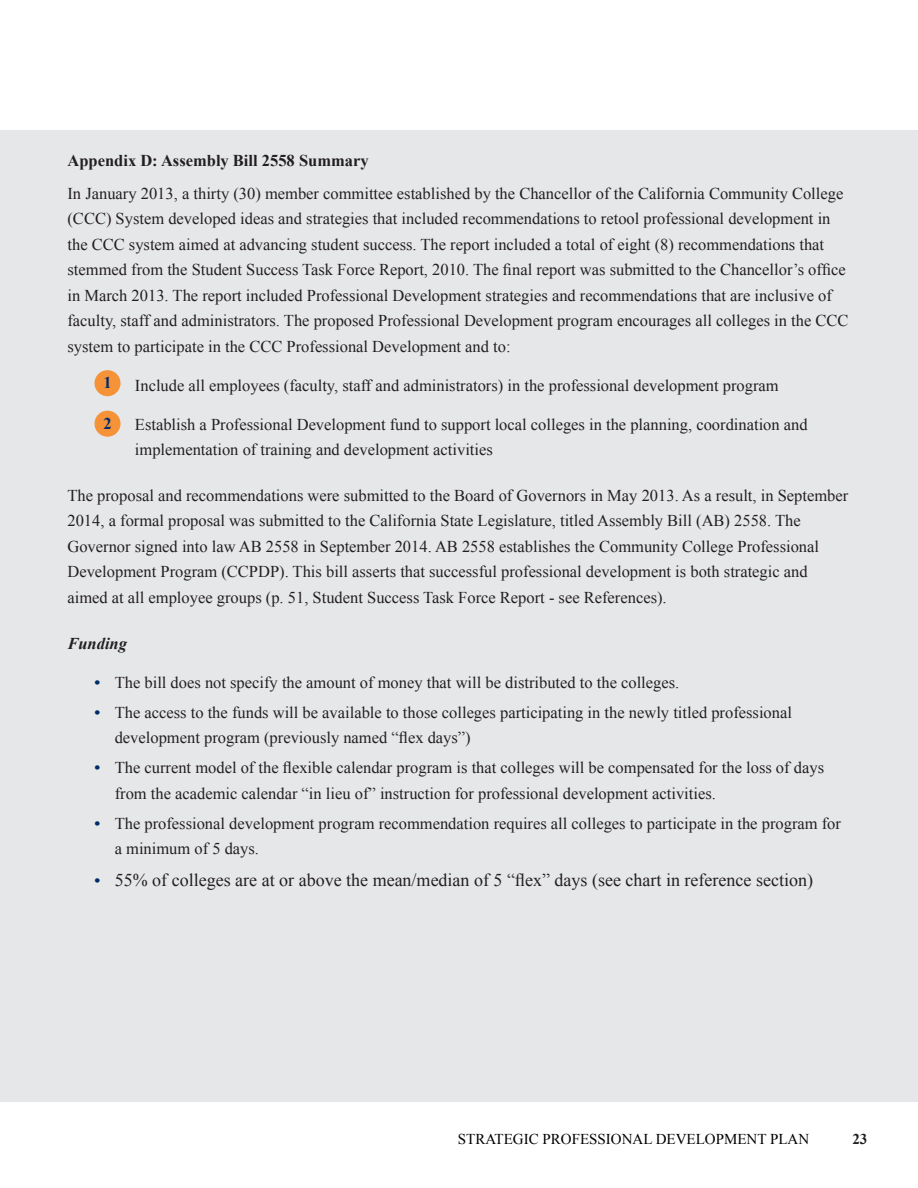
<style>
.page{position:relative;width:918px;height:1188px;background:#fff}
.page>*{position:absolute;margin:0;border:0;box-sizing:border-box;transform-origin:0 0}
.t1{font:18px "Times New Roman";color:#231f20}
.t2{font:16.5px/25.5px "Times New Roman";color:#231f20}
.t3{font:700 16.5px "Times New Roman";color:#231f20}
.t4{font:italic 700 16.5px "Times New Roman";color:#231f20}
.t5{font:700 16.5px "Times New Roman";color:#002c6b}
.t6{font:15px "Times New Roman";color:#000}
.t7{font:700 15px "Times New Roman";color:#231f20}
.s1{font-weight:700;color:#002d6a}
.s2{font-weight:700;font-size:16.5px;color:#002d6a}
</style>
<div class="page">
<div style="left:0;top:130px;width:918px;height:972px;background:#e6e7e9"></div>
<div style="left:95px;top:370px;width:26px;height:26px;background:#f69238;border-radius:50%"></div>
<div style="left:95px;top:411px;width:26px;height:26px;background:#f69238;border-radius:50%"></div>
<h3 class="t3" style="left:68px;top:149px;width:303px">Appendix D: Assembly Bill 2558 Summary</h3>
<p class="t2" style="left:68px;top:180px;width:783px">In January 2013, a thirty (30) member committee established by the Chancellor of the California Community College (CCC) System developed ideas and strategies that included recommendations to retool professional development in the CCC system aimed at advancing student success. The report included a total of eight (8) recommendations that stemmed from the Student Success Task Force Report, 2010. The final report was submitted to the Chancellor’s office in March 2013. The report included Professional Development strategies and recommendations that are inclusive of faculty, staff and administrators. The proposed Professional Development program encourages all colleges in the CCC system to participate in the CCC Professional Development and to:</p>
<p class="t5" style="left:103px;top:371px;width:10px">1</p>
<p class="t2" style="left:135px;top:372px;width:645px">Include all employees (faculty, staff and administrators) in the professional development program</p>
<p class="t5" style="left:103px;top:412px;width:10px">2</p>
<p class="t2" style="left:135px;top:411px;width:674px">Establish a Professional Development fund to support local colleges in the planning, coordination and implementation of training and development activities</p>
<p class="t2" style="left:67px;top:482px;width:782px">The proposal and recommendations were submitted to the Board of Governors in May 2013. As a result, in September 2014, a formal proposal was submitted to the California State Legislature, titled Assembly Bill (AB) 2558. The Governor signed into law AB 2558 in September 2014. AB 2558 establishes the Community College Professional Development Program (CCPDP). This bill asserts that successful professional development is both strategic and aimed at all employee groups (p. 51, Student Success Task Force Report - see References).</p>
<h4 class="t4" style="left:67px;top:632px;width:61px">Funding</h4>
<p class="t2" style="left:94px;top:669px;width:586px"><span class="s1">•</span> The bill does not specify the amount of money that will be distributed to the colleges.</p>
<p class="t2" style="left:115px;top:699px;width:679px;text-indent:-20px"><span class="s1">•</span> The access to the funds will be available to those colleges participating in the newly titled professional development program (previously named “flex days”)</p>
<p class="t2" style="left:115px;top:755px;width:711px;text-indent:-20px"><span class="s1">•</span> The current model of the flexible calendar program is that colleges will be compensated for the loss of days from the academic calendar “in lieu of” instruction for professional development activities.</p>
<p class="t2" style="left:115px;top:810px;width:728px;text-indent:-20px"><span class="s1">•</span> The professional development program recommendation requires all colleges to participate in the program for a minimum of 5 days.</p>
<p class="t1" style="left:94px;top:868px;width:720px"><span class="s2">•</span> 55% of colleges are at or above the mean/median of 5 “flex” days (see chart in reference section)</p>
<p class="t6" style="left:458px;top:1129px;width:353px">STRATEGIC PROFESSIONAL DEVELOPMENT PLAN</p>
<p class="t7" style="left:852px;top:1129px;width:16px">23</p>
</div>
